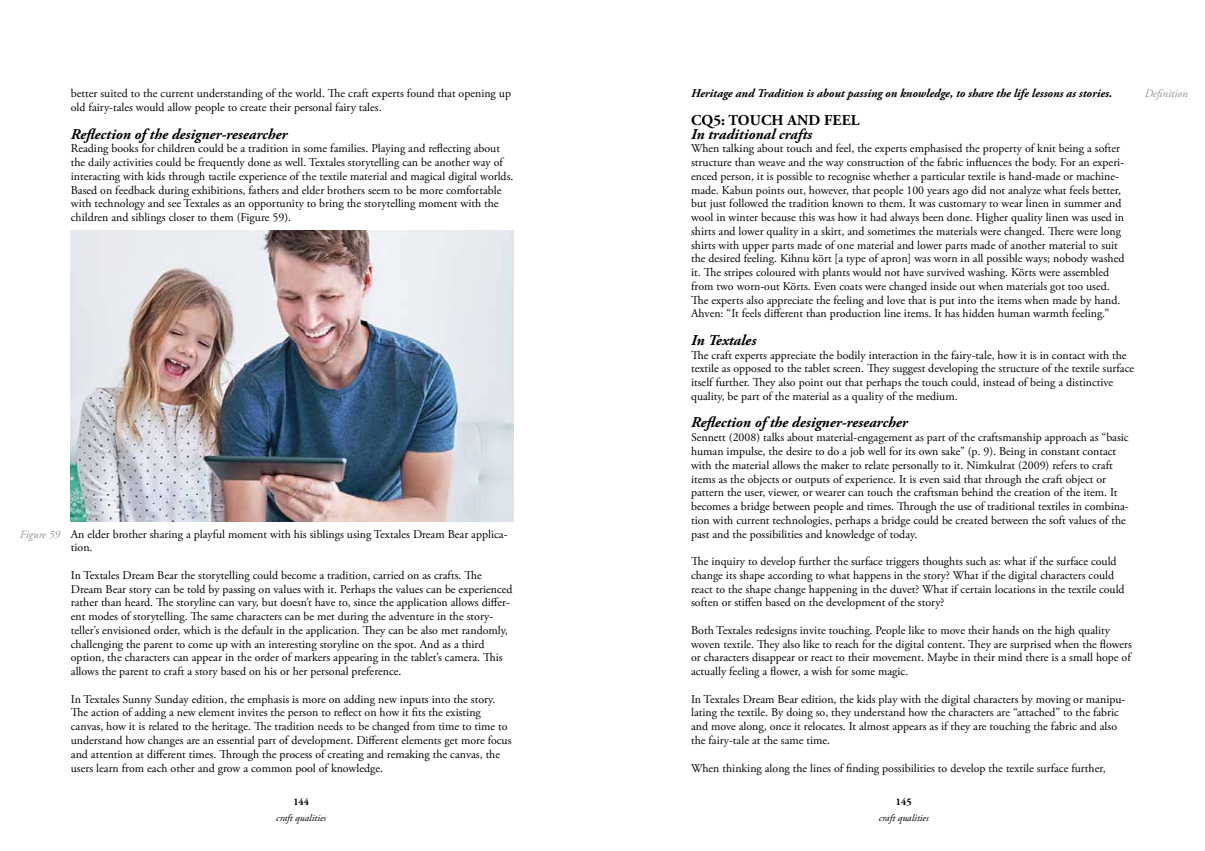
<style>
.page{position:relative;width:1205px;height:851px;background:#fff}
.page>*{position:absolute;margin:0;border:0;box-sizing:border-box;transform-origin:0 0}
.t1{font:italic 700 15px "Adobe Garamond Pro";color:#000}
.t2{font:700 15px "Adobe Garamond Pro";letter-spacing:.015em;color:#000}
.t3{font:11.88px/13.8px "Adobe Garamond Pro";color:#000}
.t4{font:italic 700 11.88px "Adobe Garamond Pro";color:#000}
.t5{font:italic 11.25px "Adobe Garamond Pro";color:#939598}
.t6{font:italic 10px "Adobe Garamond Pro";color:#000}
.t7{font:700 10px "Adobe Garamond Pro";color:#000}
</style>
<div class="page">
<img style="left:71px;top:230px;width:443px;height:291px">
<p class="t3" style="left:71px;top:87px;width:442px">better suited to the current understanding of the world. The craft experts found that opening up old fairy-tales would allow people to create their personal fairy tales.</p>
<p class="t1" style="left:71px;top:125px;width:218px">Reflection of the designer-researcher</p>
<p class="t3" style="left:71px;top:142px;width:444px">Reading books for children could be a tradition in some families. Playing and reflecting about the daily activities could be frequently done as well. Textales storytelling can be another way of interacting with kids through tactile experience of the textile material and magical digital worlds.<br>Based on feedback during exhibitions, fathers and elder brothers seem to be more comfortable with technology and see Textales as an opportunity to bring the storytelling moment with the children and siblings closer to them (Figure 59).</p>
<p class="t5" style="left:20px;top:527px;width:42px">Figure 59</p>
<p class="t3" style="left:71px;top:527px;width:438px">An elder brother sharing a playful moment with his siblings using Textales Dream Bear applica&shy;tion.</p>
<p class="t3" style="left:71px;top:568px;width:443px">In Textales Dream Bear the storytelling could become a tradition, carried on as crafts. The Dream Bear story can be told by passing on values with it. Perhaps the values can be experienced rather than heard. The storyline can vary, but doesn’t have to, since the application allows differ&shy;ent modes of storytelling. The same characters can be met during the adventure in the story&shy;teller’s envisioned order, which is the default in the application. They can be also met randomly, challenging the parent to come up with an interesting storyline on the spot. And as a third option, the characters can appear in the order of markers appearing in the tablet’s camera. This allows the parent to craft a story based on his or her personal preference.</p>
<p class="t3" style="left:71px;top:692px;width:442px">In Textales Sunny Sunday edition, the emphasis is more on adding new inputs into the story.<br>The action of adding a new element invites the person to reflect on how it fits the existing canvas, how it is related to the heritage. The tradition needs to be changed from time to time to understand how changes are an essential part of development. Different elements get more focus and attention at different times. Through the process of creating and remaking the canvas, the users learn from each other and grow a common pool of knowledge.</p>
<p class="t7" style="left:293px;top:796px;width:17px">144</p>
<p class="t6" style="left:276px;top:811px;width:51px">craft qualities</p>
<p class="t4" style="left:691px;top:87px;width:423px">Heritage and Tradition is about passing on knowledge, to share the life lessons as stories.</p>
<p class="t2" style="left:691px;top:111px;width:152px">CQ5: TO UCH AND FEEL</p>
<p class="t1" style="left:691px;top:125px;width:122px">In traditional crafts</p>
<p class="t3" style="left:691px;top:142px;width:435px">When talking about touch and feel, the experts emphasised the property of knit being a softer structure than weave and the way construction of the fabric influences the body. For an experi&shy;enced person, it is possible to recognise whether a particular textile is hand-made or machine&shy;made. Kabun points out, however, that people 100 years ago did not analyze what feels better, but just followed the tradition known to them. It was customary to wear linen in summer and wool in winter because this was how it had always been done. Higher quality linen was used in shirts and lower quality in a skirt, and sometimes the materials were changed. There were long shirts with upper parts made of one material and lower parts made of another material to suit the desired feeling. Kihnu kört [a type of apron] was worn in all possible ways; nobody washed it. The stripes coloured with plants would not have survived washing. Körts were assembled from two worn-out Körts. Even coats were changed inside out when materials got too used.<br>The experts also appreciate the feeling and love that is put into the items when made by hand.<br>Ahven: “It feels different than production line items. It has hidden human warmth feeling.”</p>
<p class="t1" style="left:691px;top:331px;width:67px">In Textales</p>
<p class="t3" style="left:691px;top:348px;width:444px">The craft experts appreciate the bodily interaction in the fairy-tale, how it is in contact with the textile as opposed to the tablet screen. They suggest developing the structure of the textile surface itself further. They also point out that perhaps the touch could, instead of being a distinctive quality, be part of the material as a quality of the medium.</p>
<p class="t1" style="left:691px;top:414px;width:218px">Reflection of the designer-researcher</p>
<p class="t3" style="left:691px;top:431px;width:439px">Sennett (2008) talks about material-engagement as part of the craftsmanship approach as “basic human impulse, the desire to do a job well for its own sake” (p. 9). Being in constant contact with the material allows the maker to relate personally to it. Nimkulrat (2009) refers to craft items as the objects or outputs of experience. It is even said that through the craft object or pattern the user, viewer, or wearer can touch the craftsman behind the creation of the item. It becomes a bridge between people and times. Through the use of traditional textiles in combina&shy;tion with current technologies, perhaps a bridge could be created between the soft values of the past and the possibilities and knowledge of today.</p>
<p class="t3" style="left:691px;top:554px;width:435px">The inquiry to develop further the surface triggers thoughts such as: what if the surface could change its shape according to what happens in the story? What if the digital characters could react to the shape change happening in the duvet? What if certain locations in the textile could soften or stiffen based on the development of the story?</p>
<p class="t3" style="left:691px;top:623px;width:443px">Both Textales redesigns invite touching. People like to move their hands on the high quality woven textile. They also like to reach for the digital content. They are surprised when the flowers or characters disappear or react to their movement. Maybe in their mind there is a small hope of actually feeling a flower, a wish for some magic.</p>
<p class="t3" style="left:691px;top:692px;width:436px">In Textales Dream Bear edition, the kids play with the digital characters by moving or manipu&shy;lating the textile. By doing so, they understand how the characters are “attached” to the fabric and move along, once it relocates. It almost appears as if they are touching the fabric and also the fairy-tale at the same time.</p>
<p class="t3" style="left:691px;top:761px;width:416px">When thinking along the lines of finding possibilities to develop the textile surface further,</p>
<p class="t7" style="left:896px;top:796px;width:17px">145</p>
<p class="t6" style="left:879px;top:811px;width:51px">craft qualities</p>
<p class="t5" style="left:1144px;top:86px;width:45px">Definition</p>
</div>
